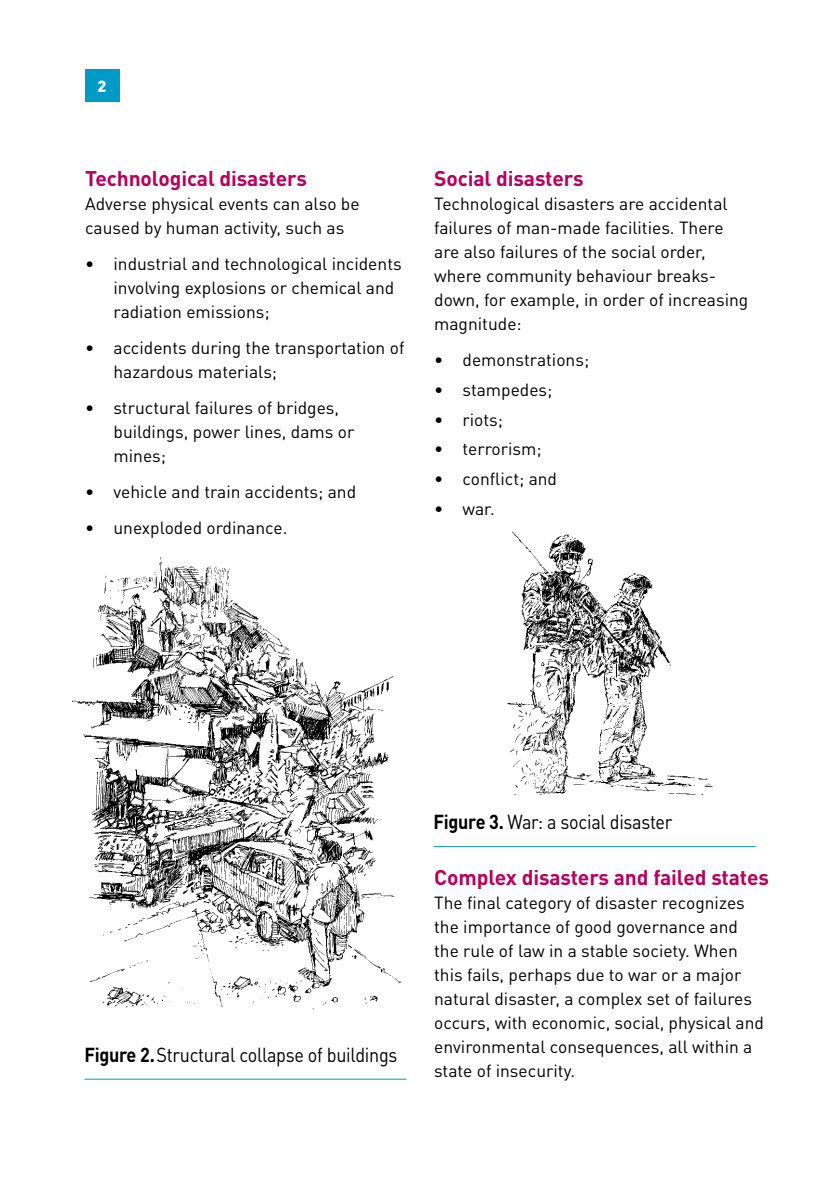
<style>
.page{position:relative;width:840px;height:1191px;background:#fff}
.page>*{position:absolute;margin:0;border:0;box-sizing:border-box;transform-origin:0 0}
.t1{font:700 21px "DINOT";letter-spacing:-.005em;color:#b6005d}
.t2{font:20px "DINOT";letter-spacing:-.015em;color:#000;scale:.9 1}
.t3{font:17.4px/24px "DINOT";color:#000}
.t4{font:900 16px "DINOT";color:#fff}
.s1{font-weight:700}
</style>
<div class="page">
<div style="left:85px;top:69px;width:34px;height:33px;background:#009ac7"></div>
<hr style="left:84px;top:1078px;width:322px;height:1px;background:#009ac7">
<hr style="left:433px;top:846px;width:322px;height:1px;background:#009ac7">
<img style="left:73px;top:557px;width:329px;height:453px">
<img style="left:507px;top:531px;width:206px;height:264px">
<p class="t4" style="left:97px;top:76px;width:10px">2</p>
<p class="t1" style="left:85px;top:165px;width:223px">Technological disasters</p>
<p class="t3" style="left:85px;top:192px;width:276px">Adverse physical events can also be caused by human activity, such as</p>
<p class="t3" style="left:113px;top:252px;width:289px;text-indent:-28px">• industrial and technological incidents involving explosions or chemical and radiation emissions;</p>
<p class="t3" style="left:113px;top:336px;width:292px;text-indent:-28px">• accidents during the transportation of hazardous materials;</p>
<p class="t3" style="left:113px;top:396px;width:242px;text-indent:-28px">• structural failures of bridges, buildings, power lines, dams or mines;</p>
<p class="t3" style="left:85px;top:480px;width:272px">• vehicle and train accidents; and</p>
<p class="t3" style="left:85px;top:516px;width:204px">• unexploded ordinance.</p>
<p class="t1" style="left:434px;top:165px;width:151px">Social disasters</p>
<p class="t3" style="left:434px;top:192px;width:315px">Technological disasters are accidental failures of man-made facilities. There are also failures of the social order, where community behaviour breaks&shy;down, for example, in order of increasing magnitude:</p>
<p class="t3" style="left:434px;top:348px;width:156px">• demonstrations;</p>
<p class="t3" style="left:434px;top:377px;width:120px">• stampedes;</p>
<p class="t3" style="left:434px;top:407px;width:70px">• riots;</p>
<p class="t3" style="left:434px;top:437px;width:109px">• terrorism;</p>
<p class="t3" style="left:434px;top:466px;width:124px">• conflict; and</p>
<p class="t3" style="left:434px;top:496px;width:62px">• war.</p>
<p class="t2" style="left:84px;top:1042px;width:349px"><span class="s1">Figure 2.</span>Structural collapse of buildings</p>
<p class="t2" style="left:433px;top:809px;width:267px"><span class="s1">Figure 3.</span> War: a social disaster</p>
<p class="t1" style="left:434px;top:864px;width:336px">Complex disasters and failed states</p>
<p class="t3" style="left:434px;top:890px;width:331px">The final category of disaster recognizes the importance of good governance and the rule of law in a stable society. When this fails, perhaps due to war or a major natural disaster, a complex set of failures occurs, with economic, social, physical and environmental consequences, all within a state of insecurity.</p>
</div>
